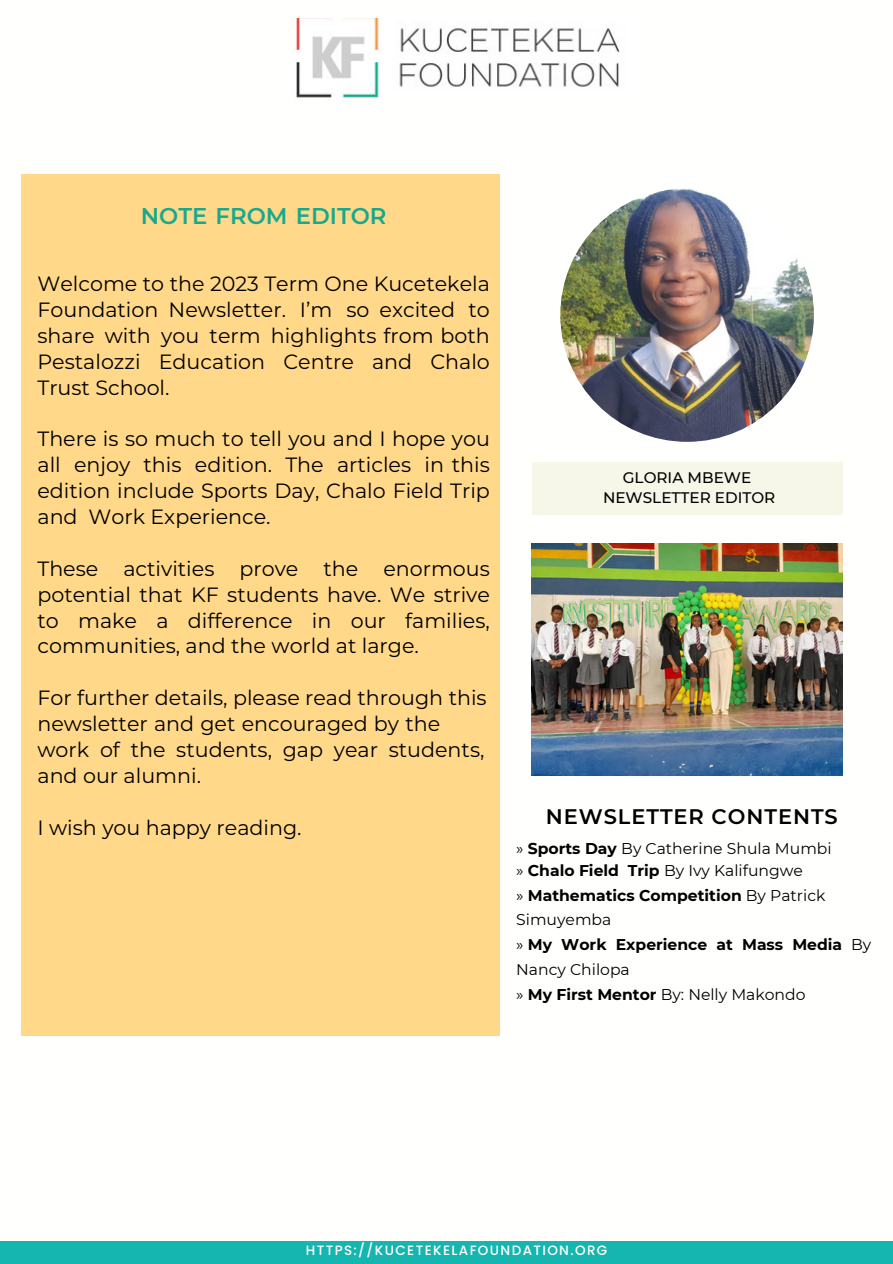
<style>
.page{position:relative;width:893px;height:1264px;background:#fff}
.page>*{position:absolute;margin:0;border:0;box-sizing:border-box;transform-origin:0 0}
.t1{font:600 22.65px "Montserrat";color:#16a98d}
.t2{font:600 21px "Montserrat";letter-spacing:.045em;color:#000}
.t3{font:20.7px/25.8px "Montserrat";color:#000;text-align:justify}
.t4{font:700 15.6px/24.8px "Montserrat";color:#000}
.t5{font:15.6px/21.3px "Montserrat";color:#000}
.t6{font:500 15.3px/20.2px "Montserrat";color:#000;text-align:center}
.t7{font:500 13.5px "Poppins";letter-spacing:.1em;color:#fff}
.s1{font-weight:700}
.s2{font-weight:400}
</style>
<div class="page">
<div style="left:22px;top:174px;width:478px;height:862px;background:#ffd88a"></div>
<div style="left:0;top:1241px;width:892px;height:22px;background:#15b5b0"></div>
<img style="left:293px;top:19px;width:327px;height:79px">
<img style="left:560px;top:188px;width:253px;height:254px;border-radius:50%">
<div style="left:532px;top:462px;width:310px;height:53px;background:#f6f6e9"></div>
<img style="left:532px;top:543px;width:310px;height:232px">
<p class="t1" style="left:141px;top:202px;width:247px">NOTE FROM EDITOR</p>
<p class="t3" style="left:37px;top:270px;width:454px">Welcome to the 2023 Term One Kucetekela Foundation Newsletter. I’m so excited to share with you term highlights from both Pestalozzi Education Centre and Chalo Trust School.</p>
<p class="t3" style="left:37px;top:425px;width:454px">There is so much to tell you and I hope you all enjoy this edition. The articles in this edition include Sports Day, Chalo Field Trip and Work Experience.</p>
<p class="t3" style="left:37px;top:554px;width:454px">These activities prove the enormous potential that KF students have. We strive to make a difference in our families, communities, and the world at large.</p>
<p class="t3" style="left:37px;top:684px;width:450px;text-align:left">For further details, please read through this newsletter and get encouraged by the work of the students, gap year students, and our alumni.</p>
<p class="t3" style="left:37px;top:813px;width:266px">I wish you happy reading.</p>
<h2 class="t6" style="left:603px;top:467px;width:174px">GLORIA MBEWE<br>NEWSLETTER EDITOR</h2>
<h1 class="t2" style="left:545px;top:803px;width:293px">NEWSLETTER CONTENTS</h1>
<p class="t5" style="left:516px;top:838px;width:317px">» <span class="s1">Sports Day</span> By Catherine Shula Mumbi » <span class="s1">Chalo Field Trip</span> By Ivy Kalifungwe</p>
<p class="t4" style="left:516px;top:882px;width:356px"><span class="s2">»</span> Mathematics Competition <span class="s2">By Patrick<br>Simuyemba<br>»</span> My Work Experience at Mass Media <span class="s2">By<br>Nancy Chilopa<br>»</span> My First Mentor <span class="s2">By: Nelly Makondo</span></p>
<h4 class="t7" style="left:306px;top:1240px;width:303px">HTTPS://KUCETEKELAFOUNDATION.ORG</h4>
</div>
